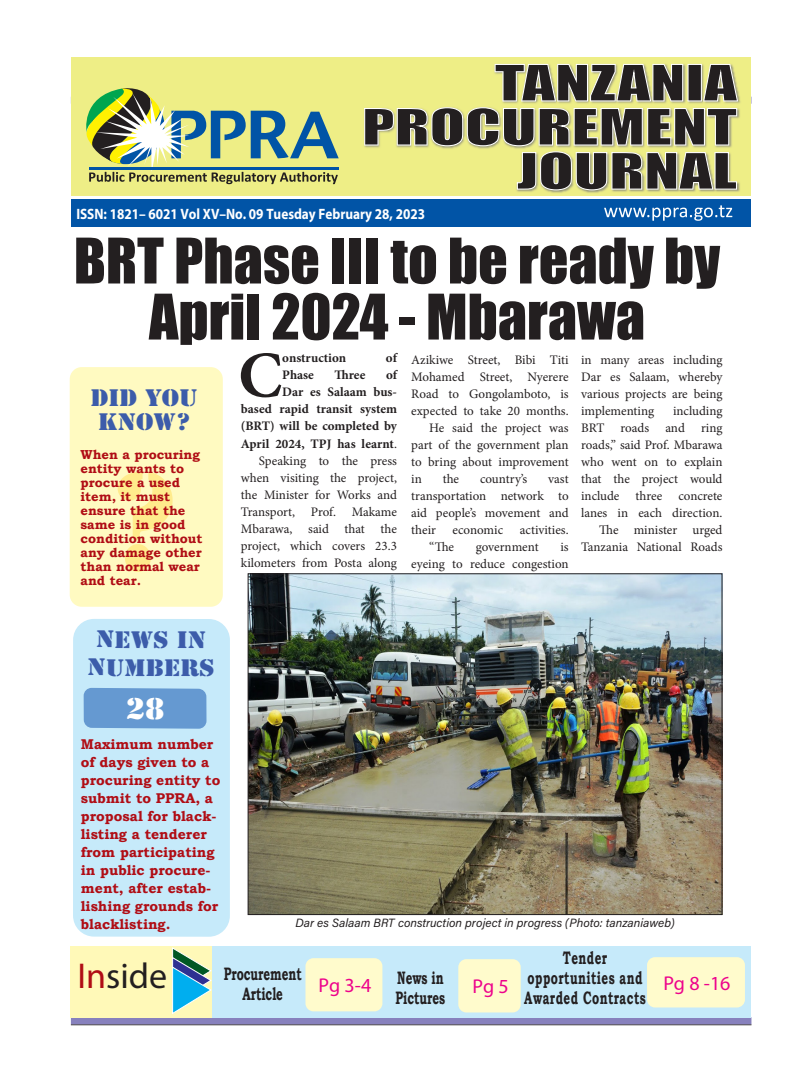
<style>
.page{position:relative;width:794px;height:1078px;background:#fff}
.page>*{position:absolute;margin:0;border:0;box-sizing:border-box;transform-origin:0 0}
.t1{font:129px "Stencil Std";color:#ffeb8c;scale:.93 1}
.t2{font:700 65.3px "Minion Pro";color:#231f20}
.t3{font:58px/56px "Impact";color:#231f20;text-align:center}
.t4{font:36px "Myriad Pro";color:#231f20}
.t5{font:28px "Stencil Std";color:#fff;scale:1.09 1}
.t6{font:22.3px/24px "Stencil Std";letter-spacing:-.005em;color:#3c5caa;text-align:center;scale:1.09 1}
.t7{font:20px "Myriad Pro";color:#ed028c}
.t8{font:700 18px/20px "Bookman Old Style";letter-spacing:.04em;color:#231f20;text-align:center;scale:.64 1}
.t9{font:700 18px/20px "Bookman Old Style";color:#231f20;scale:.64 1}
.t10{font:700 15px "Myriad Pro";color:#fff;scale:.88 1}
.t11{font:700 14.1px/18px "Bookman Old Style";color:#b00d15}
.t12{font:13px/17px "Minion Pro";color:#231f20;text-align:justify}
.t13{font:700 13px/14px "Bookman Old Style";color:#b00d15}
.t14{font:700 13px/17px "Minion Pro";color:#231f20;text-align:right}
.t15{font:12px "Acumin Variable Concept";letter-spacing:.015em;color:#231f20}
.s1{font-weight:400}
.s2{color:#b00d15}
</style>
<div class="page">
<hr style="left:71px;top:1023px;width:680px;height:1px;background:#231f20">
<svg style="left:71px;top:1017px;width:680px;height:6px;background:#9393c4"></svg>
<div style="left:71px;top:57px;width:679px;height:141px;background:#eeee86"></div>
<div style="left:71px;top:198px;width:679px;height:29px;background:#0154a6"></div>
<svg style="left:86px;top:88px;width:253px;height:96px"></svg>
<svg style="left:604px;top:205px;width:128px;height:16px"></svg>
<hr style="left:71px;top:196px;width:679px;height:3px;background:#fff">
<img style="left:495px;top:63px;width:246px;height:130px">
<svg style="left:494px;top:64px;width:244px;height:37px;background:#6b6855"></svg>
<svg style="left:364px;top:107px;width:373px;height:83px"></svg>
<div style="left:73px;top:618px;width:157px;height:318px;background:#c6eafa;border-radius:21px"></div>
<div style="left:70px;top:367px;width:153px;height:239px;background:#fffac1;border-radius:12px"></div>
<div style="left:70px;top:946px;width:681px;height:71px;background:#c6eafa"></div>
<div style="left:70px;top:946px;width:142px;height:71px;background:#fff9b8"></div>
<svg style="left:172px;top:947px;width:40px;height:67px"></svg>
<div style="left:305px;top:957px;width:77px;height:54px;background:#fffbcc;border-radius:8px"></div>
<div style="left:458px;top:958px;width:63px;height:54px;background:#fffbcc;border-radius:8px"></div>
<div style="left:647px;top:956px;width:98px;height:51px;background:#fffbcc;border-radius:8px"></div>
<div style="left:84px;top:687px;width:122px;height:41px;background:#6599d1"></div>
<img style="left:250px;top:575px;width:470px;height:337px">
<div style="left:248px;top:573px;width:474px;height:341px;border:1px solid #231f20"></div>
<p class="t10" style="left:76px;top:204px;width:398px">ISSN: 1821– 6021 Vol XV–No. 09 Tuesday February 28, 2023</p>
<p class="t3" style="left:74px;top:231px;width:648px">BRT Phase III to be ready by<br>April 2024 - Mbarawa</p>
<p class="t2" style="left:238px;top:329px;width:46px">C</p>
<p class="t14" style="left:282px;top:349px;width:65px">onstruction</p>
<p class="t14" style="left:386px;top:349px;width:12px">of</p>
<p class="t12" style="left:411px;top:351px;width:159px">Azikiwe Street, Bibi Titi Mohamed Street, Nyerere Road to Gongolamboto, is expected to take 20 months.</p>
<p class="t12" style="left:411px;top:419px;width:159px;text-indent:18px">He said the project was part of the government plan to bring about improvement in</p>
<p class="t12" style="left:581px;top:351px;width:143px">in many areas including Dar es Salaam, whereby various projects are being implementing</p>
<p class="t14" style="left:282px;top:366px;width:33px">Phase</p>
<p class="t14" style="left:334px;top:366px;width:33px">Three</p>
<p class="t14" style="left:241px;top:366px;width:158px">of<br>Dar es Salaam bus-<br>based rapid transit system (BRT) will be completed by<br>April 2024, TPJ has learnt<span class="s1">.</span></p>
<p class="t12" style="left:241px;top:452px;width:158px;text-indent:18px">Speaking to the press when visiting the project, the Minister for Works and Transport, Prof. Makame Mbarawa, said that the project, which covers 23.3 kilometers from Posta along</p>
<p class="t6" style="left:91px;top:386px;width:100px">DID YOU<br>KNOW?</p>
<p class="t13" style="left:81px;top:447px;width:123px">When a procuring entity wants to procure a used item, it must ensure that the same is in good condition without any damage other than normal wear and tear.</p>
<p class="t12" style="left:581px;top:402px;width:143px;text-indent:92px">including BRT roads and ring roads,” said Prof. Mbarawa who went on to explain that the project would include three concrete lanes in each direction.</p>
<p class="t12" style="left:581px;top:521px;width:143px;text-align:right">The minister urged<br>Tanzania National Roads</p>
<p class="t1" style="left:109px;top:438px;width:80px">?</p>
<p class="t12" style="left:443px;top:470px;width:18px">the</p>
<p class="t12" style="left:480px;top:470px;width:49px">country’s</p>
<p class="t12" style="left:411px;top:470px;width:159px;text-indent:137px">vast transportation network to aid people’s movement and their</p>
<p class="t12" style="left:452px;top:521px;width:52px">economic</p>
<p class="t12" style="left:520px;top:521px;width:50px">activities.</p>
<p class="t12" style="left:429px;top:538px;width:26px">“The</p>
<p class="t12" style="left:476px;top:538px;width:64px">government</p>
<p class="t12" style="left:411px;top:538px;width:159px;text-align:right">is<br>eyeing to reduce congestion</p>
<p class="t6" style="left:87px;top:625px;width:118px;line-height:28px">NEWS IN<br>NUMBERS</p>
<p class="t5" style="left:126px;top:690px;width:37px">28</p>
<p class="t11" style="left:81px;top:735px;width:141px">Maximum number of days given to a procuring entity to submit to PPRA, a proposal for black&shy;listing a tenderer from participating in public procure&shy;ment, after estab&shy;lishing grounds for blacklisting.</p>
<p class="t15" style="left:295px;top:914px;width:381px">Dar es Salaam BRT construction project in progress (Photo: tanzaniaweb)</p>
<p class="t4" style="left:78px;top:953px;width:91px"><span class="s2">In</span>side</p>
<p class="t9" style="left:395px;top:967px;width:79px">News in<br>Pictures</p>
<p class="t9" style="left:224px;top:963px;width:123px;text-align:center">Procurement<br>Article</p>
<p class="t7" style="left:318px;top:972px;width:54px">Pg 3-4</p>
<p class="t7" style="left:472px;top:974px;width:38px">Pg 5</p>
<p class="t8" style="left:524px;top:946px;width:191px">Tender opportunities and<br>Awarded Contracts</p>
<p class="t7" style="left:663px;top:970px;width:69px">Pg 8 -16</p>
</div>
